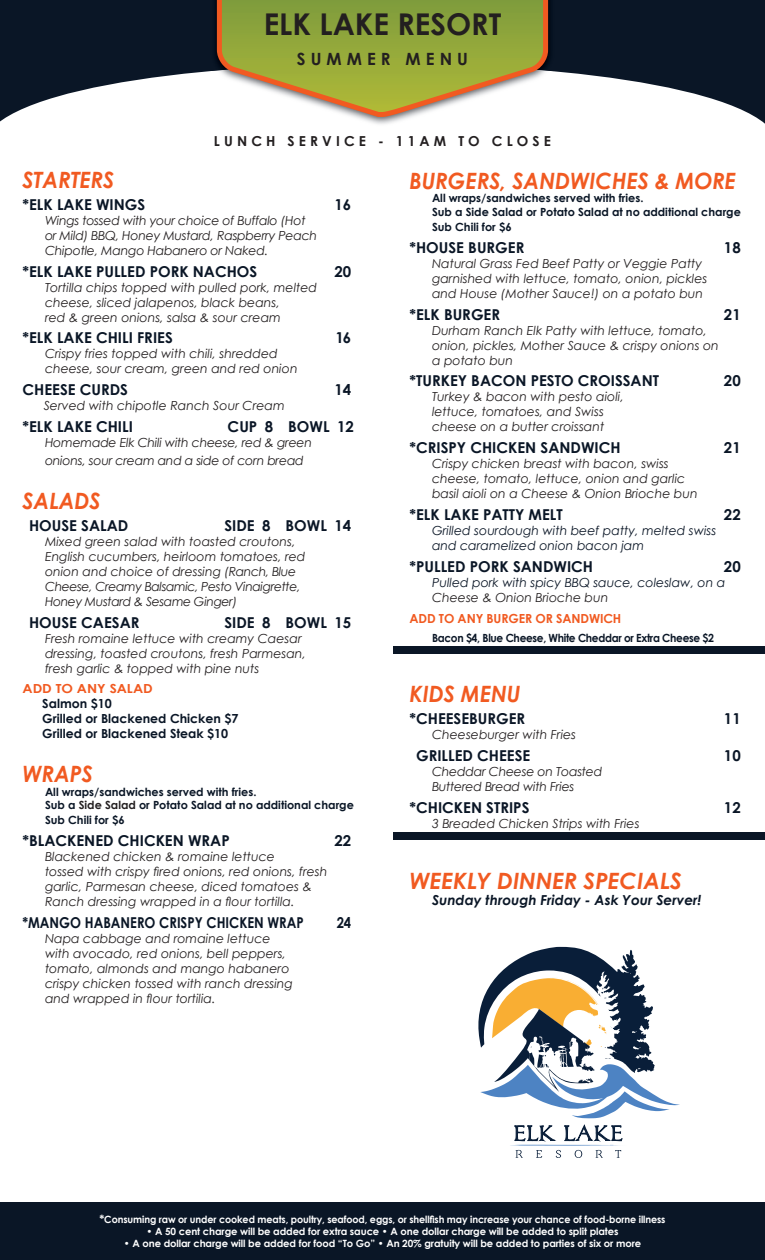
<style>
.page{position:relative;width:765px;height:1260px;background:#fff}
.page>*{position:absolute;margin:0;border:0;box-sizing:border-box;transform-origin:0 0}
.t1{font:700 30px "Century Gothic";color:#231f20}
.t2{font:italic 700 22.5px "Century Gothic";color:#f15a21;scale:.95 1}
.t3{font:italic 700 22.5px "Century Gothic";color:#f15a21}
.t4{font:700 16.88px "Century Gothic";letter-spacing:.3em;color:#231f20}
.t5{font:700 15px "Century Gothic";color:#0a1626}
.t6{font:700 15px "Century Gothic";color:#0a1626;scale:.87 1}
.t7{font:italic 700 13.75px "Century Gothic";color:#0a1626}
.t8{font:700 13.75px "Century Gothic";letter-spacing:.3em;color:#231f20}
.t9{font:italic 12.5px/15px "Century Gothic";color:#231f20}
.t10{font:italic 12.5px/15px "Century Gothic";letter-spacing:-.02em;color:#231f20}
.t11{font:italic 12.5px/15px "Century Gothic";color:#0a1626}
.t12{font:700 12.5px/15px "Century Gothic";color:#0a1626}
.t13{font:700 12.5px "Century Gothic";letter-spacing:-.01em;color:#f15a21}
.t14{font:700 12.5px "Century Gothic";letter-spacing:-.01em;color:#f15a21;scale:1.1 1}
.t15{font:700 11.25px/13.5px "Century Gothic";color:#0a1626}
.t16{font:700 11.25px "Century Gothic";letter-spacing:-.03em;color:#0a1626;scale:.94 1}
.t17{font:700 10px "Century Gothic";letter-spacing:-.01em;color:#fff}
.t18{font:700 10px "Century Gothic";letter-spacing:-.01em;color:#fff;scale:.96 1}
.s1{color:#231f20}
.s2{font-size:11.25px}
</style>
<div class="page">
<svg style="left:478px;top:947px;width:202px;height:211px"></svg>
<svg style="left:0;top:0;width:765px;height:124px;fill:#0a1626"></svg>
<img style="left:210px;top:71px;width:345px;height:53px">
<img style="left:210px;top:0;width:345px;height:71px">
<svg style="left:217px;top:0;width:331px;height:117px"></svg>
<div style="left:0;top:1202px;width:765px;height:58px;background:#0a1626"></div>
<div style="left:394px;top:832px;width:371px;height:8px;background:#0a1626"></div>
<div style="left:394px;top:646px;width:371px;height:7px;background:#0a1626"></div>
<h1 class="t1" style="left:264px;top:1px;width:239px">ELK LAKE RESORT</h1>
<h3 class="t4" style="left:297px;top:46px;width:173px">SUMMER MENU</h3>
<p class="t8" style="left:214px;top:131px;width:339px">LUNCH SERVICE - 11AM TO CLOSE</p>
<h2 class="t2" style="left:22px;top:163px;width:98px">STARTERS</h2>
<p class="t5" style="left:22px;top:193px;width:124px">*ELK LAKE WINGS</p>
<p class="t5" style="left:334px;top:193px;width:18px">16</p>
<p class="t10" style="left:45px;top:213px;width:274px">Wings tossed with your choice of Buffalo (Hot or Mild) BBQ, Honey Mustard, Raspberry Peach<br>Chipotle, Mango Habanero or Naked.</p>
<p class="t5" style="left:22px;top:260px;width:236px">*ELK LAKE PULLED PORK NACHOS</p>
<p class="t5" style="left:334px;top:260px;width:18px">20</p>
<p class="t9" style="left:45px;top:279px;width:274px">Tortilla chips topped with pulled pork, melted cheese, sliced jalapenos, black beans,<br>red &amp; green onions, salsa &amp; sour cream</p>
<p class="t5" style="left:22px;top:327px;width:152px">*ELK LAKE CHILI FRIES</p>
<p class="t5" style="left:335px;top:327px;width:17px">16</p>
<p class="t9" style="left:45px;top:346px;width:254px">Crispy fries topped with chili, shredded cheese, sour cream, green and red onion</p>
<p class="t5" style="left:22px;top:378px;width:107px">CHEESE CURDS</p>
<p class="t5" style="left:334px;top:378px;width:18px">14</p>
<p class="t9" style="left:44px;top:398px;width:243px">Served with chipotle Ranch Sour Cream</p>
<p class="t5" style="left:22px;top:415px;width:112px">*ELK LAKE CHILI</p>
<p class="t5" style="left:228px;top:415px;width:128px">CUP 8 BOWL 12</p>
<p class="t10" style="left:45px;top:433px;width:269px;line-height:18px">Homemade Elk Chili with cheese, red &amp; green onions, sour cream and a side of corn bread</p>
<h2 class="t2" style="left:22px;top:484px;width:84px">SALADS</h2>
<p class="t5" style="left:29px;top:514px;width:101px">HOUSE SALAD</p>
<p class="t5" style="left:224px;top:514px;width:128px">SIDE 8 BOWL 14</p>
<p class="t9" style="left:45px;top:534px;width:262px">Mixed green salad with toasted croutons, English cucumbers, heirloom tomatoes, red onion and choice of dressing (Ranch, Blue Cheese, Creamy Balsamic, Pesto Vinaigrette, Honey Mustard &amp; Sesame Ginger)</p>
<p class="t5" style="left:29px;top:611px;width:112px">HOUSE CAESAR</p>
<p class="t5" style="left:224px;top:611px;width:128px">SIDE 8 BOWL 15</p>
<p class="t9" style="left:45px;top:630px;width:263px">Fresh romaine lettuce with creamy Caesar dressing, toasted croutons, fresh Parmesan, fresh garlic &amp; topped with pine nuts</p>
<p class="t14" style="left:22px;top:679px;width:120px">AD D TO ANY SALAD</p>
<p class="t12" style="left:42px;top:696px;width:198px">Salmon $10<br>Grilled or Blackened Chicken $7<br>Grilled or Blackened Steak $10</p>
<h2 class="t2" style="left:22px;top:757px;width:76px">WRAPS</h2>
<p class="t15" style="left:45px;top:784px;width:310px">All wraps/sandwiches served with fries.<br>Sub a <span class="s1">Side Salad</span> or Potato Salad at no additional charge</p>
<p class="t15" style="left:45px;top:813px;width:81px">Sub Chili for $6</p>
<p class="t5" style="left:22px;top:829px;width:209px">*BLACKENED CHICKEN WRAP</p>
<p class="t5" style="left:334px;top:829px;width:18px">22</p>
<p class="t9" style="left:45px;top:849px;width:284px">Blackened chicken &amp; romaine lettuce<br>tossed with crispy fired onions, red onions, fresh garlic, Parmesan cheese, diced tomatoes &amp; Ranch dressing wrapped in a flour tortilla.</p>
<p class="t6" style="left:22px;top:911px;width:325px">*MANGO HABANERO CRISPY CHICKEN WRAP</p>
<p class="t6" style="left:337px;top:911px;width:18px">24</p>
<p class="t9" style="left:45px;top:931px;width:249px">Napa cabbage and romaine lettuce with avocado, red onions, bell peppers, tomato, almonds and mango habanero crispy chicken tossed with ranch dressing and wrapped in flour tortilia.</p>
<h2 class="t2" style="left:410px;top:164px;width:345px">BURGERS, SANDWICHES &amp; MORE</h2>
<p class="t15" style="left:432px;top:191px;width:310px">All wraps/sandwiches served with fries.<br>Sub a Side Salad or Potato Salad at no additional charge</p>
<p class="t15" style="left:432px;top:220px;width:81px">Sub Chili for $6</p>
<p class="t5" style="left:410px;top:236px;width:116px">*HOUSE BURGER</p>
<p class="t5" style="left:724px;top:236px;width:18px">18</p>
<p class="t9" style="left:432px;top:256px;width:277px">Natural Grass Fed Beef Patty or Veggie Patty garnished with lettuce, tomato, onion, pickles and House (Mother Sauce!) on a potato bun</p>
<p class="t5" style="left:410px;top:303px;width:92px">*ELK BURGER</p>
<p class="t5" style="left:724px;top:303px;width:18px">21</p>
<p class="t9" style="left:432px;top:322px;width:288px">Durham Ranch Elk Patty with lettuce, tomato, onion, pickles, Mother Sauce &amp; crispy onions on a potato bun</p>
<p class="t5" style="left:410px;top:370px;width:251px">*TURKEY BACON PESTO CROISSANT</p>
<p class="t5" style="left:724px;top:370px;width:18px">20</p>
<p class="t9" style="left:432px;top:389px;width:193px">Turkey &amp; bacon with pesto aioli, lettuce, tomatoes, and Swiss cheese on a butter croissant</p>
<p class="t5" style="left:410px;top:436px;width:213px">*CRISPY CHICKEN SANDWICH</p>
<p class="t5" style="left:724px;top:436px;width:18px">21</p>
<p class="t9" style="left:432px;top:456px;width:267px">Crispy chicken breast with bacon, swiss cheese, tomato, lettuce, onion and garlic basil aioli on a Cheese &amp; Onion Brioche bun</p>
<p class="t5" style="left:410px;top:503px;width:155px">*ELK LAKE PATTY MELT</p>
<p class="t5" style="left:724px;top:503px;width:18px">22</p>
<p class="t11" style="left:432px;top:523px;width:286px">Grilled sourdough with beef patty, melted swiss and caramelized onion bacon jam</p>
<p class="t5" style="left:410px;top:555px;width:185px">*PULLED PORK SANDWICH</p>
<p class="t5" style="left:724px;top:555px;width:18px">20</p>
<p class="t11" style="left:432px;top:575px;width:295px">Pulled pork with spicy BBQ sauce, coleslaw, on a</p>
<p class="t9" style="left:432px;top:590px;width:178px">Cheese &amp; Onion Brioche bun</p>
<p class="t13" style="left:410px;top:608px;width:213px">ADD TO ANY BURGER OR SANDWICH</p>
<p class="t16" style="left:432px;top:629px;width:302px">Bacon $4, Blue Cheese, White Cheddar or Extra Cheese $2</p>
<h2 class="t2" style="left:410px;top:677px;width:118px">KIDS MENU</h2>
<p class="t5" style="left:410px;top:707px;width:117px">*CHEESEBURGER</p>
<p class="t5" style="left:724px;top:707px;width:18px">11</p>
<p class="t9" style="left:432px;top:727px;width:146px">Cheeseburger with Fries</p>
<p class="t5" style="left:416px;top:744px;width:116px">GRILLED CHEESE</p>
<p class="t5" style="left:724px;top:744px;width:18px">10</p>
<p class="t10" style="left:432px;top:764px;width:172px">Cheddar Cheese on Toasted<br>Buttered Bread with Fries</p>
<p class="t5" style="left:410px;top:796px;width:122px">*CHICKEN STRIPS</p>
<p class="t5" style="left:724px;top:796px;width:18px">12</p>
<p class="t9" style="left:432px;top:816px;width:209px">3 Breaded Chicken Strips with Fries</p>
<h2 class="t3" style="left:410px;top:863px;width:274px">WEEKLY DINNER SPECIALS</h2>
<p class="t7" style="left:432px;top:890px;width:271px">Sunday through Friday - Ask Your Server!</p>
<p class="t18" style="left:99px;top:1212px;width:591px"><span class="s2">*</span>Consuming raw or under cooked meats, poultry, seafood, eggs, or shellfish may increase your chance of food-borne illness</p>
<p class="t17" style="left:146px;top:1224px;width:474px">• A 50 cent charge will be added for extra sauce • A one dollar charge will be added to split plates</p>
<p class="t17" style="left:124px;top:1236px;width:519px">• A one dollar charge will be added for food “To Go” • An 20% gratuity will be added to parties of six or more</p>
</div>
